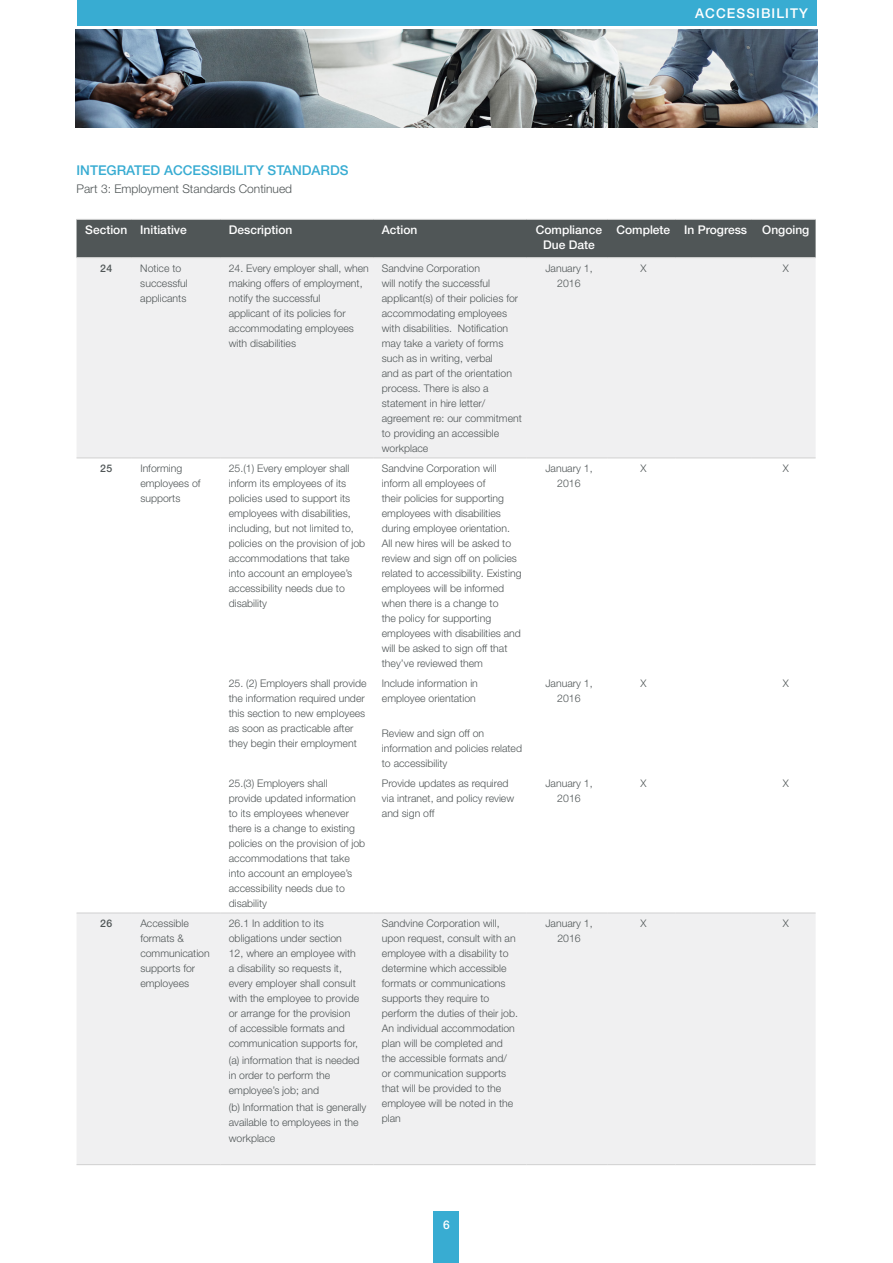
<style>
.page{position:relative;width:893px;height:1263px;background:#fff}
.page>*{position:absolute;margin:0;border:0;box-sizing:border-box;transform-origin:0 0}
.t1{font:500 13.5px "Helvetica Neue LT Pro";color:#38acd2}
.t2{font:500 13.5px "Helvetica Neue LT Pro";letter-spacing:.08em;color:#fff}
.t3{font:500 12px/15px "Helvetica Neue LT Pro";color:#fff;text-align:center}
.t4{font:300 12px "Helvetica Neue LT Pro";color:#505657}
.t5{font:300 10.5px/15px "Helvetica Neue LT Pro";color:#505657}
.t6{font:500 10.5px "Helvetica Neue LT Pro";color:#505657}
</style>
<div class="page">
<div style="left:77px;top:0;width:739px;height:26px;background:#38acd2"></div>
<div style="left:434px;top:1212px;width:25px;height:51px;background:#38acd2"></div>
<img style="left:76px;top:30px;width:741px;height:98px">
<div style="left:77px;top:220px;width:739px;height:37px;background:#505657"></div>
<div style="left:77px;top:258px;width:739px;height:906px;background:#f0f0f1"></div>
<svg style="left:77px;top:458px;width:739px;height:455px"></svg>
<hr style="left:77px;top:219px;width:55px;height:1px;background:#d0d0d0">
<hr style="left:132px;top:219px;width:88px;height:1px;background:#d0d0d0">
<hr style="left:220px;top:219px;width:153px;height:1px;background:#d0d0d0">
<hr style="left:373px;top:219px;width:153px;height:1px;background:#d0d0d0">
<hr style="left:526px;top:219px;width:81px;height:1px;background:#d0d0d0">
<hr style="left:607px;top:219px;width:68px;height:1px;background:#d0d0d0">
<hr style="left:675px;top:219px;width:77px;height:1px;background:#d0d0d0">
<hr style="left:752px;top:219px;width:64px;height:1px;background:#d0d0d0">
<hr style="left:77px;top:257px;width:55px;height:1px;background:#d0d0d0">
<hr style="left:132px;top:257px;width:88px;height:1px;background:#d0d0d0">
<hr style="left:220px;top:257px;width:153px;height:1px;background:#d0d0d0">
<hr style="left:373px;top:257px;width:153px;height:1px;background:#d0d0d0">
<hr style="left:526px;top:257px;width:81px;height:1px;background:#d0d0d0">
<hr style="left:607px;top:257px;width:68px;height:1px;background:#d0d0d0">
<hr style="left:675px;top:257px;width:77px;height:1px;background:#d0d0d0">
<hr style="left:752px;top:257px;width:64px;height:1px;background:#d0d0d0">
<hr style="left:77px;top:457px;width:55px;height:1px;background:#d0d0d0">
<hr style="left:132px;top:457px;width:88px;height:1px;background:#d0d0d0">
<hr style="left:220px;top:457px;width:153px;height:1px;background:#d0d0d0">
<hr style="left:373px;top:457px;width:153px;height:1px;background:#d0d0d0">
<hr style="left:526px;top:457px;width:81px;height:1px;background:#d0d0d0">
<hr style="left:607px;top:457px;width:68px;height:1px;background:#d0d0d0">
<hr style="left:675px;top:457px;width:77px;height:1px;background:#d0d0d0">
<hr style="left:752px;top:457px;width:64px;height:1px;background:#d0d0d0">
<hr style="left:77px;top:913px;width:55px;height:1px;background:#d0d0d0">
<hr style="left:132px;top:913px;width:88px;height:1px;background:#d0d0d0">
<hr style="left:220px;top:913px;width:153px;height:1px;background:#d0d0d0">
<hr style="left:373px;top:913px;width:153px;height:1px;background:#d0d0d0">
<hr style="left:526px;top:913px;width:81px;height:1px;background:#d0d0d0">
<hr style="left:607px;top:913px;width:68px;height:1px;background:#d0d0d0">
<hr style="left:675px;top:913px;width:77px;height:1px;background:#d0d0d0">
<hr style="left:752px;top:913px;width:64px;height:1px;background:#d0d0d0">
<hr style="left:77px;top:1164px;width:55px;height:1px;background:#d0d0d0">
<hr style="left:132px;top:1164px;width:88px;height:1px;background:#d0d0d0">
<hr style="left:220px;top:1164px;width:153px;height:1px;background:#d0d0d0">
<hr style="left:373px;top:1164px;width:153px;height:1px;background:#d0d0d0">
<hr style="left:526px;top:1164px;width:81px;height:1px;background:#d0d0d0">
<hr style="left:607px;top:1164px;width:68px;height:1px;background:#d0d0d0">
<hr style="left:675px;top:1164px;width:77px;height:1px;background:#d0d0d0">
<hr style="left:752px;top:1164px;width:64px;height:1px;background:#d0d0d0">
<p class="t1" style="left:77px;top:163px;width:274px">INTEGRATED ACCESSIBILITY STANDARDS</p>
<p class="t4" style="left:77px;top:182px;width:217px">Part 3: Employment Standards Continued</p>
<p class="t2" style="left:695px;top:5px;width:104px">ACCESSIBILIT</p>
<p class="t2" style="left:713px;top:5px;width:96px">CASE STUDY</p>
<p class="t3" style="left:85px;top:222px;width:103px">Section Initiative</p>
<p class="t3" style="left:229px;top:222px;width:65px">Description</p>
<p class="t3" style="left:382px;top:222px;width:37px">Action</p>
<p class="t3" style="left:536px;top:222px;width:68px">Compliance<br>Due Date</p>
<p class="t3" style="left:616px;top:222px;width:132px">Complete In Progress</p>
<p class="t3" style="left:762px;top:222px;width:49px">Ongoing</p>
<p class="t6" style="left:100px;top:261px;width:14px">24</p>
<p class="t5" style="left:140px;top:260px;width:49px">Notice to successful applicants</p>
<p class="t5" style="left:229px;top:260px;width:142px">24. Every employer shall, when making offers of employment, notify the successful<br>applicant of its policies for accommodating employees with disabilities</p>
<p class="t5" style="left:382px;top:260px;width:142px">Sandvine Corporation<br>will notify the successful applicant(s) of their policies for accommodating employees with disabilities. Notification may take a variety of forms such as in writing, verbal<br>and as part of the orientation process. There is also a statement in hire letter/ agreement re: our commitment to providing an accessible workplace</p>
<p class="t5" style="left:545px;top:260px;width:49px;text-align:center">January 1,<br>2016</p>
<p class="t5" style="left:640px;top:260px;width:8px">X</p>
<p class="t5" style="left:783px;top:260px;width:8px">X</p>
<p class="t6" style="left:100px;top:462px;width:14px">25</p>
<p class="t5" style="left:140px;top:460px;width:62px">Informing employees of supports</p>
<p class="t5" style="left:229px;top:460px;width:138px">25.(1) Every employer shall inform its employees of its policies used to support its employees with disabilities, including, but not limited to, policies on the provision of job accommodations that take into account an employee’s accessibility needs due to disability</p>
<p class="t5" style="left:382px;top:460px;width:141px">Sandvine Corporation will inform all employees of<br>their policies for supporting employees with disabilities during employee orientation.<br>All new hires will be asked to review and sign off on policies related to accessibility. Existing employees will be informed when there is a change to<br>the policy for supporting employees with disabilities and will be asked to sign off that they’ve reviewed them</p>
<p class="t5" style="left:545px;top:460px;width:49px;text-align:center">January 1,<br>2016</p>
<p class="t5" style="left:640px;top:460px;width:8px">X</p>
<p class="t5" style="left:783px;top:460px;width:8px">X</p>
<p class="t5" style="left:229px;top:676px;width:139px">25. (2) Employers shall provide the information required under this section to new employees as soon as practicable after they begin their employment</p>
<p class="t5" style="left:382px;top:676px;width:98px">Include information in employee orientation</p>
<p class="t5" style="left:545px;top:676px;width:49px;text-align:center">January 1,<br>2016</p>
<p class="t5" style="left:640px;top:676px;width:8px">X</p>
<p class="t5" style="left:783px;top:676px;width:8px">X</p>
<p class="t5" style="left:382px;top:725px;width:142px">Review and sign off on information and policies related to accessibility</p>
<p class="t5" style="left:229px;top:775px;width:138px">25.(3) Employers shall<br>provide updated information to its employees whenever there is a change to existing policies on the provision of job accommodations that take into account an employee’s accessibility needs due to disability</p>
<p class="t5" style="left:382px;top:775px;width:134px">Provide updates as required via intranet, and policy review and sign off</p>
<p class="t5" style="left:545px;top:775px;width:49px;text-align:center">January 1,<br>2016</p>
<p class="t5" style="left:640px;top:775px;width:8px">X</p>
<p class="t5" style="left:783px;top:775px;width:8px">X</p>
<p class="t6" style="left:100px;top:917px;width:14px">26</p>
<p class="t5" style="left:140px;top:916px;width:71px">Accessible formats &amp; communication supports for employees</p>
<p class="t5" style="left:229px;top:916px;width:132px">26.1 In addition to its obligations under section<br>12, where an employee with a disability so requests it, every employer shall consult with the employee to provide or arrange for the provision of accessible formats and communication supports for,</p>
<p class="t5" style="left:229px;top:1053px;width:132px">(a) information that is needed in order to perform the employee’s job; and</p>
<p class="t5" style="left:229px;top:1100px;width:139px">(b) Information that is generally available to employees in the workplace</p>
<p class="t5" style="left:382px;top:916px;width:138px">Sandvine Corporation will, upon request, consult with an employee with a disability to determine which accessible formats or communications supports they require to perform the duties of their job.<br>An individual accommodation plan will be completed and the accessible formats and/ or communication supports that will be provided to the employee will be noted in the plan</p>
<p class="t5" style="left:545px;top:916px;width:49px;text-align:center">January 1,<br>2016</p>
<p class="t5" style="left:640px;top:916px;width:8px">X</p>
<p class="t5" style="left:783px;top:916px;width:8px">X</p>
<p class="t3" style="left:443px;top:1217px;width:8px">6</p>
</div>
